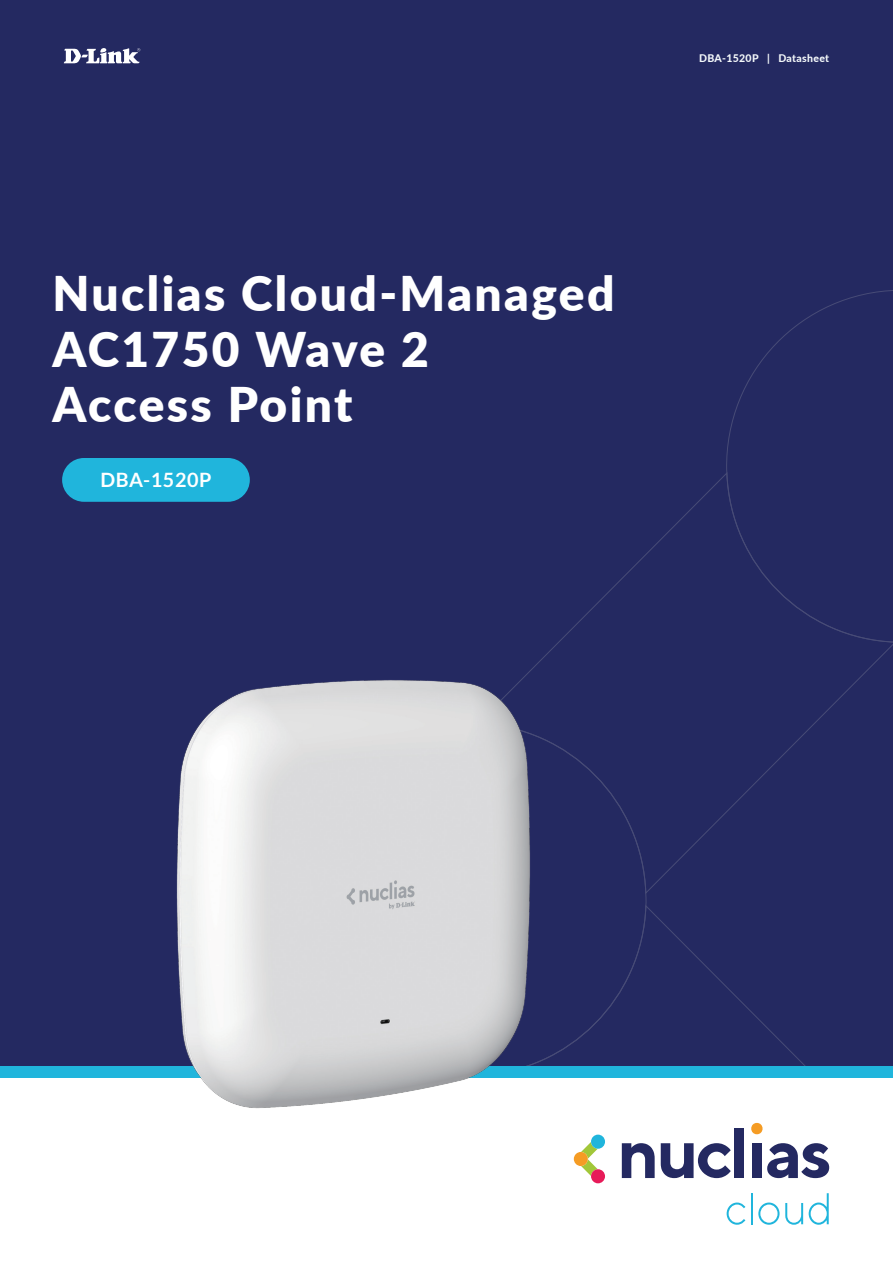
<style>
.page{position:relative;width:893px;height:1263px;background:#fff}
.page>*{position:absolute;margin:0;border:0;box-sizing:border-box;transform-origin:0 0}
.t1{font:900 47.85px/55.8px "Lato";letter-spacing:.05em;color:#fff}
.t2{font:700 19.8px "Lato";letter-spacing:.03em;color:#fff}
.t3{font:800 10.5px "Lato";letter-spacing:.03em;color:#f4f8fa}
</style>
<div class="page">
<div style="left:0;top:0;width:893px;height:1077px;background:#242961"></div>
<svg style="left:647px;top:907px;width:159px;height:159px"></svg>
<svg style="left:529px;top:475px;width:364px;height:417px"></svg>
<svg style="left:546px;top:721px;width:101px;height:338px"></svg>
<svg style="left:725px;top:290px;width:168px;height:353px"></svg>
<svg style="left:64px;top:48px;width:76px;height:15px"></svg>
<div style="left:62px;top:458px;width:188px;height:44px;background:#20b5dc;border-radius:22px"></div>
<div style="left:0;top:1066px;width:893px;height:12px;background:#20b5dc"></div>
<svg style="left:751px;top:1122px;width:12px;height:13px"></svg>
<svg style="left:574px;top:1134px;width:31px;height:49px"></svg>
<svg style="left:622px;top:1143px;width:33px;height:35px"></svg>
<svg style="left:661px;top:1143px;width:70px;height:35px"></svg>
<div style="left:735px;top:1128px;width:9px;height:50px;background:#242961"></div>
<div style="left:752px;top:1143px;width:10px;height:35px;background:#242961"></div>
<svg style="left:767px;top:1143px;width:62px;height:35px"></svg>
<svg style="left:727px;top:1202px;width:18px;height:23px"></svg>
<hr style="left:751px;top:1193px;width:2px;height:31px;background:#20b5dc">
<svg style="left:758px;top:1202px;width:21px;height:23px"></svg>
<svg style="left:785px;top:1203px;width:18px;height:22px"></svg>
<svg style="left:809px;top:1193px;width:20px;height:32px"></svg>
<img style="left:176px;top:672px;width:370px;height:437px">
<p class="t1" style="left:53px;top:263px;width:563px">Nuclias Cloud-Managed<br>AC1750 Wave 2<br>Access Point</p>
<p class="t2" style="left:100px;top:468px;width:113px">DBA-1520P</p>
<p class="t3" style="left:699px;top:51px;width:132px">DBA-1520P | Datasheet</p>
</div>
